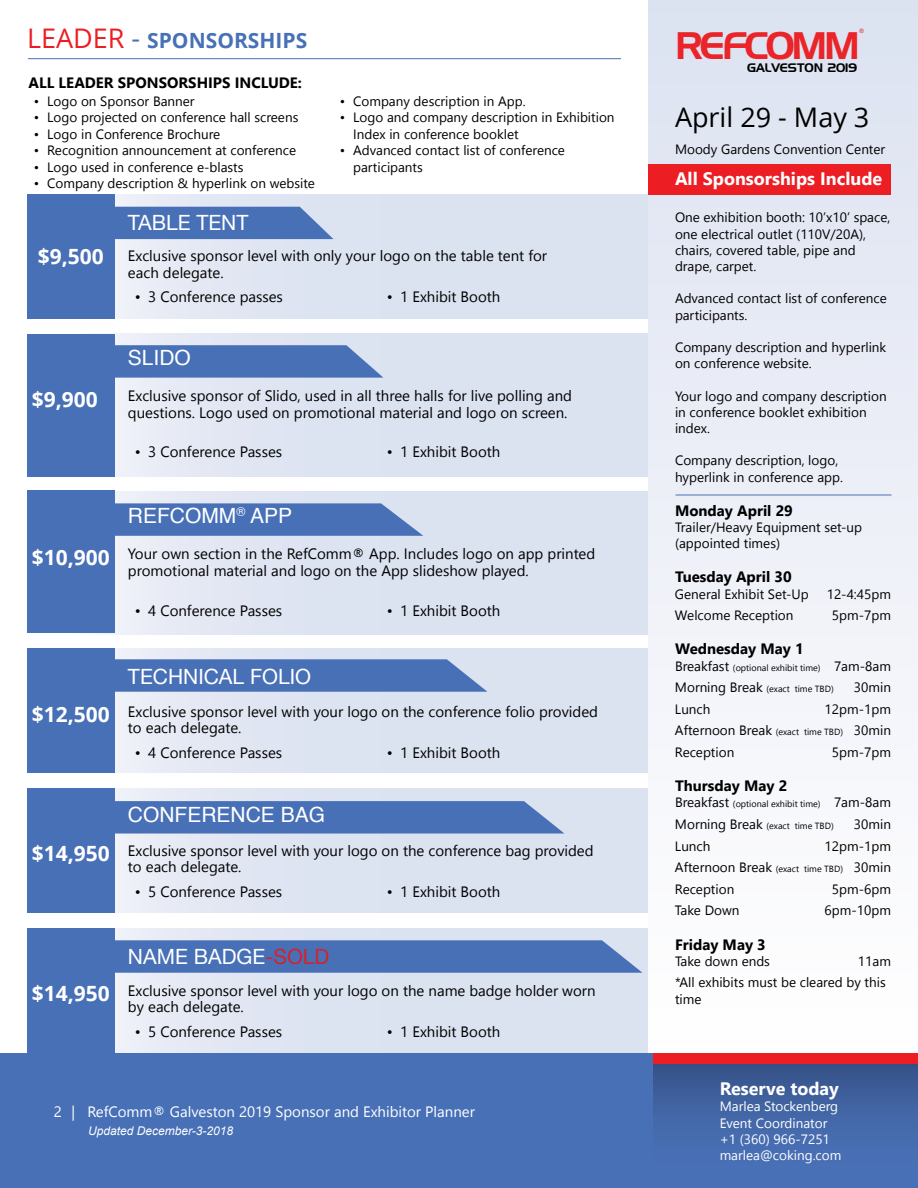
<style>
.page{position:relative;width:918px;height:1188px;background:#fff}
.page>*{position:absolute;margin:0;border:0;box-sizing:border-box;transform-origin:0 0}
.t1{font:37.35px "Handel Gothic";letter-spacing:-.08em;color:#eb2429}
.t2{font:27px "Open Sans";color:#000}
.t3{font:700 21px "Open Sans";color:#fff}
.t4{font:21px "Helvetica Neue";color:#fff}
.t5{font:21px "Helvetica";color:#fff}
.t6{font:700 21px "Open Sans";color:#4870b7}
.t7{font:700 18px "Segoe UI";color:#fff}
.t8{font:15px/16.5px "Segoe UI";color:#000}
.t9{font:700 15px "Segoe UI";color:#000}
.t10{font:15px "Segoe UI";color:#fff}
.t11{font:13.5px/16.2px "Segoe UI";color:#000}
.t12{font:13.5px/16.2px "Segoe UI";color:#fff}
.t13{font:italic 12px "Arial";color:#fff}
.t14{font:12px "Handel Gothic";color:#000}
.t15{font:9px "Segoe UI";color:#000}
.t16{font:6px "Arial";color:#eb2429}
.s1{font-weight:400;font-size:27px;color:#ed1d24}
.s2{font-weight:400;font-size:27px}
.s3{color:#d2232a}
.s4{font-size:13.5px}
.s5{font-size:9px}
</style>
<div class="page">
<div style="left:648px;top:0;width:270px;height:1053px;background:linear-gradient(to bottom,#dce2f0,#fff)"></div>
<div style="left:0;top:1053px;width:918px;height:135px;background:#4870b7"></div>
<svg style="left:653px;top:1064px;width:265px;height:66px"></svg>
<div style="left:653px;top:1053px;width:265px;height:11px;background:#ed1d24"></div>
<div style="left:648px;top:164px;width:243px;height:31px;background:#ed1d24"></div>
<div style="left:70px;top:194px;width:578px;height:125px;background:linear-gradient(to right,#e4e9f4,#d8e0ef)"></div>
<div style="left:70px;top:648px;width:578px;height:125px;background:linear-gradient(to right,#e5e9f4,#d8e0ef)"></div>
<div style="left:70px;top:492px;width:578px;height:142px;background:linear-gradient(to right,#e5e9f4,#d8e0ef)"></div>
<div style="left:70px;top:788px;width:578px;height:125px;background:linear-gradient(to right,#e5e9f4,#d8e0ef)"></div>
<div style="left:70px;top:928px;width:578px;height:125px;background:linear-gradient(to right,#e5e9f4,#d8e0ef)"></div>
<div style="left:27px;top:194px;width:87px;height:125px;background:#4870b7"></div>
<div style="left:27px;top:648px;width:87px;height:125px;background:#4870b7"></div>
<div style="left:27px;top:491px;width:87px;height:142px;background:#4870b7"></div>
<div style="left:27px;top:788px;width:87px;height:125px;background:#4870b7"></div>
<div style="left:27px;top:928px;width:87px;height:125px;background:#4870b7"></div>
<hr style="left:28px;top:58px;width:593px;height:1px;background:#4870b7">
<svg style="left:114px;top:207px;width:219px;height:32px;background:#5378bb"></svg>
<svg style="left:114px;top:940px;width:528px;height:33px;background:#4f75b9"></svg>
<svg style="left:114px;top:503px;width:309px;height:33px;background:#5479bb"></svg>
<svg style="left:114px;top:801px;width:450px;height:33px;background:#5076ba"></svg>
<svg style="left:114px;top:659px;width:373px;height:33px;background:#5278bb"></svg>
<hr style="left:675px;top:495px;width:216px;height:1px;background:#4870b7">
<div style="left:70px;top:334px;width:578px;height:142px;background:linear-gradient(to right,#e5e9f4,#d8e0ef)"></div>
<div style="left:27px;top:334px;width:87px;height:142px;background:#4870b7"></div>
<svg style="left:114px;top:345px;width:269px;height:33px;background:#5479bb"></svg>
<h3 class="t6" style="left:27px;top:25px;width:282px"><span class="s1">LEADER</span> <span class="s2">-</span> SPONSORSHIPS</h3>
<h1 class="t1" style="left:675px;top:28px;width:187px">REFCOMM</h1>
<p class="t14" style="left:747px;top:62px;width:112px">GALVESTON 2019</p>
<p class="t16" style="left:860px;top:27px;width:6px">®</p>
<p class="t9" style="left:28px;top:71px;width:275px">ALL LEADER SPONSORSHIPS INCLUDE:</p>
<p class="t11" style="left:34px;top:92px;width:162px">• Logo on Sponsor Banner</p>
<p class="t11" style="left:34px;top:109px;width:266px">• Logo projected on conference hall screens</p>
<p class="t11" style="left:34px;top:125px;width:188px">• Logo in Conference Brochure</p>
<p class="t11" style="left:34px;top:142px;width:264px">• Recognition announcement at conference</p>
<p class="t11" style="left:34px;top:158px;width:211px">• Logo used in conference e-blasts</p>
<p class="t11" style="left:34px;top:175px;width:283px">• Company description &amp; hyperlink on website</p>
<h3 class="t4" style="left:128px;top:208px;width:122px">TABLE TENT</h3>
<p class="t11" style="left:340px;top:92px;width:187px">• Company description in App.</p>
<p class="t11" style="left:353px;top:109px;width:263px;text-indent:-14px">• Logo and company description in Exhibition<br>Index in conference booklet</p>
<p class="t11" style="left:353px;top:142px;width:213px;text-indent:-14px">• Advanced contact list of conference participants</p>
<h3 class="t3" style="left:38px;top:241px;width:68px">$9,500</h3>
<h3 class="t3" style="left:32px;top:384px;width:68px">$9,900</h3>
<p class="t8" style="left:128px;top:247px;width:421px">Exclusive sponsor level with only your logo on the table tent for each delegate.</p>
<p class="t8" style="left:135px;top:288px;width:150px">• 3 Conference passes</p>
<p class="t8" style="left:387px;top:288px;width:115px">• 1 Exhibit Booth</p>
<h3 class="t5" style="left:128px;top:341px;width:65px">SLIDO</h3>
<p class="t8" style="left:128px;top:387px;width:446px">Exclusive sponsor of Slido, used in all three halls for live polling and questions. Logo used on promotional material and logo on screen.</p>
<p class="t8" style="left:135px;top:444px;width:149px">• 3 Conference Passes</p>
<p class="t8" style="left:387px;top:444px;width:115px">• 1 Exhibit Booth</p>
<h3 class="t3" style="left:32px;top:542px;width:80px">$10,900</h3>
<h3 class="t5" style="left:128px;top:499px;width:166px">REFCOMM<sup>®</sup> APP</h3>
<p class="t8" style="left:128px;top:545px;width:469px">Your own section in the RefComm® App. Includes logo on app printed promotional material and logo on the App slideshow played.</p>
<p class="t8" style="left:135px;top:602px;width:149px">• 4 Conference Passes</p>
<p class="t8" style="left:387px;top:602px;width:115px">• 1 Exhibit Booth</p>
<h3 class="t3" style="left:32px;top:700px;width:80px">$12,500</h3>
<h3 class="t4" style="left:128px;top:661px;width:185px">TECHNICAL FOLIO</h3>
<p class="t8" style="left:128px;top:703px;width:472px">Exclusive sponsor level with your logo on the conference folio provided to each delegate.</p>
<p class="t8" style="left:135px;top:744px;width:149px">• 4 Conference Passes</p>
<p class="t8" style="left:387px;top:744px;width:115px">• 1 Exhibit Booth</p>
<h3 class="t3" style="left:32px;top:839px;width:80px">$14,950</h3>
<h3 class="t5" style="left:128px;top:799px;width:199px">CONFERENCE BAG</h3>
<p class="t8" style="left:128px;top:842px;width:467px">Exclusive sponsor level with your logo on the conference bag provided to each delegate.</p>
<p class="t8" style="left:135px;top:883px;width:149px">• 5 Conference Passes</p>
<p class="t8" style="left:387px;top:883px;width:115px">• 1 Exhibit Booth</p>
<h3 class="t3" style="left:32px;top:979px;width:80px">$14,950</h3>
<h3 class="t4" style="left:128px;top:942px;width:203px">NAME BADGE<span class="s3">-SOLD</span></h3>
<p class="t8" style="left:128px;top:982px;width:469px">Exclusive sponsor level with your logo on the name badge holder worn by each delegate.</p>
<p class="t8" style="left:135px;top:1023px;width:149px">• 5 Conference Passes</p>
<p class="t8" style="left:387px;top:1023px;width:115px">• 1 Exhibit Booth</p>
<p class="t10" style="left:54px;top:1099px;width:10px">2</p>
<p class="t10" style="left:71px;top:1099px;width:405px">| RefComm® Galveston 2019 Sponsor and Exhibitor Planner</p>
<p class="t13" style="left:88px;top:1123px;width:147px">Updated December-3-2018</p>
<h2 class="t2" style="left:675px;top:99px;width:196px">April 29 - May 3</h2>
<p class="t11" style="left:675px;top:141px;width:212px">Moody Gardens Convention Center</p>
<h3 class="t7" style="left:675px;top:165px;width:209px">All Sponsorships Include</h3>
<p class="t11" style="left:675px;top:209px;width:217px">One exhibition booth: 10’x10’ space, one electrical outlet (110V/20A), chairs, covered table, pipe and drape, carpet.</p>
<p class="t11" style="left:675px;top:290px;width:213px">Advanced contact list of conference participants.</p>
<p class="t11" style="left:675px;top:339px;width:213px">Company description and hyperlink on conference website.</p>
<p class="t11" style="left:675px;top:387px;width:213px">Your logo and company description in conference booklet exhibition index.</p>
<p class="t11" style="left:675px;top:452px;width:170px">Company description, logo, hyperlink in conference app.</p>
<p class="t9" style="left:675px;top:498px;width:119px">Monday April 29</p>
<p class="t11" style="left:675px;top:519px;width:189px">Trailer/Heavy Equipment set-up (appointed times)</p>
<p class="t9" style="left:675px;top:565px;width:118px">Tuesday April 30</p>
<p class="t11" style="left:675px;top:585px;width:135px">General Exhibit Set-Up</p>
<p class="t11" style="left:827px;top:585px;width:66px">12-4:45pm</p>
<p class="t11" style="left:675px;top:607px;width:120px">Welcome Reception</p>
<p class="t11" style="left:832px;top:607px;width:61px">5pm-7pm</p>
<p class="t9" style="left:675px;top:637px;width:130px">Wednesday May 1</p>
<p class="t15" style="left:675px;top:660px;width:217px"><span class="s4">Breakfast</span> (optional exhibit time) <span class="s4">7am-8am</span></p>
<p class="t15" style="left:675px;top:682px;width:160px"><span class="s4">Morning Break</span> (exact time TBD)</p>
<p class="t11" style="left:854px;top:679px;width:39px">30min</p>
<p class="t11" style="left:675px;top:701px;width:37px">Lunch</p>
<p class="t11" style="left:675px;top:698px;width:218px;line-height:21.6px;text-align:justify;text-indent:150px">12pm-1pm Afternoon Break <span class="s5">(exact time TBD)</span> 30min Reception</p>
<p class="t11" style="left:832px;top:744px;width:61px">5pm-7pm</p>
<p class="t9" style="left:675px;top:774px;width:114px">Thursday May 2</p>
<p class="t15" style="left:675px;top:797px;width:217px"><span class="s4">Breakfast</span> (optional exhibit time) <span class="s4">7am-8am</span></p>
<p class="t15" style="left:675px;top:819px;width:160px"><span class="s4">Morning Break</span> (exact time TBD)</p>
<p class="t11" style="left:854px;top:816px;width:39px">30min</p>
<p class="t11" style="left:675px;top:837px;width:37px">Lunch</p>
<p class="t11" style="left:675px;top:835px;width:218px;line-height:21.6px;text-align:justify;text-indent:150px">12pm-1pm Afternoon Break <span class="s5">(exact time TBD)</span> 30min Reception</p>
<p class="t11" style="left:832px;top:881px;width:61px">5pm-6pm</p>
<p class="t11" style="left:675px;top:902px;width:66px">Take Down</p>
<p class="t11" style="left:825px;top:902px;width:68px">6pm-10pm</p>
<p class="t9" style="left:675px;top:932px;width:92px">Friday May 3</p>
<p class="t11" style="left:675px;top:953px;width:97px">Take down ends</p>
<p class="t11" style="left:675px;top:950px;width:218px;line-height:21.6px;text-indent:183px">11am *All exhibits must be cleared by this</p>
<p class="t11" style="left:675px;top:990px;width:28px">time</p>
<h3 class="t7" style="left:720px;top:1074px;width:121px">Reserve today</h3>
<p class="t12" style="left:720px;top:1098px;width:123px">Marlea Stockenberg<br>Event Coordinator +1 (360) 966-7251 marlea@coking.com</p>
</div>
